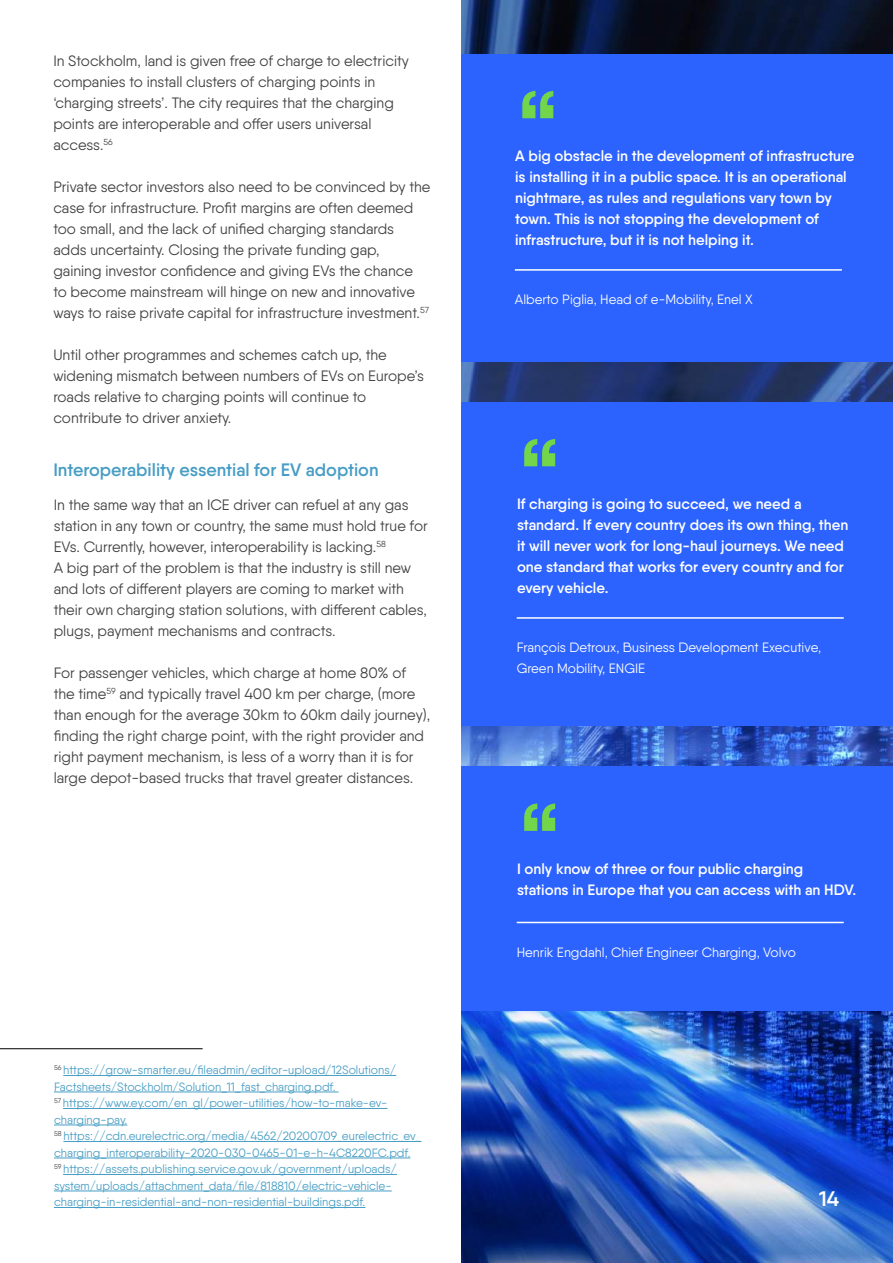
<style>
.page{position:relative;width:893px;height:1263px;background:#fff}
.page>*{position:absolute;margin:0;border:0;box-sizing:border-box;transform-origin:0 0}
.t1{font:600 105px "Qanelas";color:#72d54a}
.t2{font:600 21px "Qanelas";color:#fff}
.t3{font:600 18px "Qanelas";color:#479dc5}
.t4{font:15px/21px "Qanelas";color:#414042}
.t5{font:600 15px/21px "Qanelas";color:#fff}
.t6{font:13.5px/21px "Qanelas";color:#fff}
.t7{font:12px/16.5px "Qanelas";color:#479dc5}
</style>
<div class="page">
<img style="left:461px;top:0;width:432px;height:1263px">
<div style="left:461px;top:54px;width:432px;height:307px;background:#2c63ff"></div>
<hr style="left:515px;top:269px;width:327px;height:2px;background:#fff">
<div style="left:461px;top:402px;width:432px;height:324px;background:#2c63ff"></div>
<hr style="left:517px;top:617px;width:327px;height:2px;background:#fff">
<div style="left:461px;top:766px;width:432px;height:245px;background:#2c63ff"></div>
<hr style="left:517px;top:922px;width:327px;height:1px;background:#fff">
<hr style="left:0;top:1048px;width:203px;height:1px;background:#000">
<hr style="left:63px;top:1075px;width:333px;height:1px;background:#479dc5">
<hr style="left:54px;top:1092px;width:285px;height:1px;background:#479dc5">
<hr style="left:63px;top:1108px;width:324px;height:1px;background:#479dc5">
<hr style="left:54px;top:1125px;width:73px;height:1px;background:#479dc5">
<hr style="left:63px;top:1141px;width:358px;height:1px;background:#479dc5">
<hr style="left:54px;top:1158px;width:357px;height:1px;background:#479dc5">
<hr style="left:63px;top:1174px;width:334px;height:1px;background:#479dc5">
<hr style="left:54px;top:1191px;width:338px;height:1px;background:#479dc5">
<hr style="left:54px;top:1207px;width:311px;height:1px;background:#479dc5">
<p class="t4" style="left:53px;top:50px;width:357px">In Stockholm, land is given free of charge to electricity companies to install clusters of charging points in ‘charging streets’. The city requires that the charging points are interoperable and offer users universal access.<sup>56</sup></p>
<p class="t4" style="left:53px;top:176px;width:379px">Private sector investors also need to be convinced by the case for infrastructure. Profit margins are often deemed too small, and the lack of unified charging standards adds uncertainty. Closing the private funding gap, gaining investor confidence and giving EVs the chance<br>to become mainstream will hinge on new and innovative ways to raise private capital for infrastructure investment.<sup>57</sup></p>
<p class="t4" style="left:53px;top:344px;width:372px">Until other programmes and schemes catch up, the widening mismatch between numbers of EVs on Europe’s roads relative to charging points will continue to contribute to driver anxiety.</p>
<p class="t3" style="left:53px;top:459px;width:327px">Interoperability essential for EV adoption</p>
<p class="t4" style="left:54px;top:494px;width:376px">In the same way that an ICE driver can refuel at any gas station in any town or country, the same must hold true for EVs. Currently, however, interoperability is lacking.<sup>58<br></sup>A big part of the problem is that the industry is still new and lots of different players are coming to market with their own charging station solutions, with different cables, plugs, payment mechanisms and contracts.</p>
<p class="t4" style="left:54px;top:662px;width:378px">For passenger vehicles, which charge at home 80% of the time<sup>59</sup> and typically travel 400 km per charge, (more than enough for the average 30km to 60km daily journey), finding the right charge point, with the right provider and right payment mechanism, is less of a worry than it is for large depot-based trucks that travel greater distances.</p>
<p class="t7" style="left:54px;top:1062px;width:369px"><sup>56</sup> https://grow-smarter.eu/fileadmin/editor-upload/12Solutions/ Factsheets/Stockholm/Solution_11_fast_charging.pdf.<br><sup>57</sup> https://www.ey.com/en_gl/power-utilities/how-to-make-ev&shy;charging-pay.<br><sup>58</sup> https://cdn.eurelectric.org/media/4562/20200709_eurelectric_ev_ charging_interoperability-2020-030-0465-01-e-h-4C8220FC.pdf.<br><sup>59</sup> https://assets.publishing.service.gov.uk/government/uploads/ system/uploads/attachment_data/file/818810/electric-vehicle&shy;charging-in-residential-and-non-residential-buildings.pdf.</p>
<h1 class="t1" style="left:515px;top:63px;width:46px">“</h1>
<p class="t5" style="left:515px;top:145px;width:341px">A big obstacle in the development of infrastructure is installing it in a public space. It is an operational nightmare, as rules and regulations vary town by town. This is not stopping the development of infrastructure, but it is not helping it.</p>
<p class="t6" style="left:515px;top:289px;width:239px">Alberto Piglia, Head of e-Mobility, Enel X</p>
<h1 class="t1" style="left:517px;top:411px;width:46px">“</h1>
<p class="t5" style="left:517px;top:493px;width:333px">If charging is going to succeed, we need a standard. If every country does its own thing, then it will never work for long-haul journeys. We need one standard that works for every country and for every vehicle.</p>
<p class="t6" style="left:517px;top:637px;width:306px">François Detroux, Business Development Executive,<br>Green Mobility, ENGIE</p>
<h1 class="t1" style="left:517px;top:776px;width:46px">“</h1>
<p class="t5" style="left:517px;top:858px;width:341px">I only know of three or four public charging stations in Europe that you can access with an HDV.</p>
<p class="t6" style="left:517px;top:941px;width:281px">Henrik Engdahl, Chief Engineer Charging, Volvo</p>
<h2 class="t2" style="left:819px;top:1185px;width:21px">14</h2>
</div>
